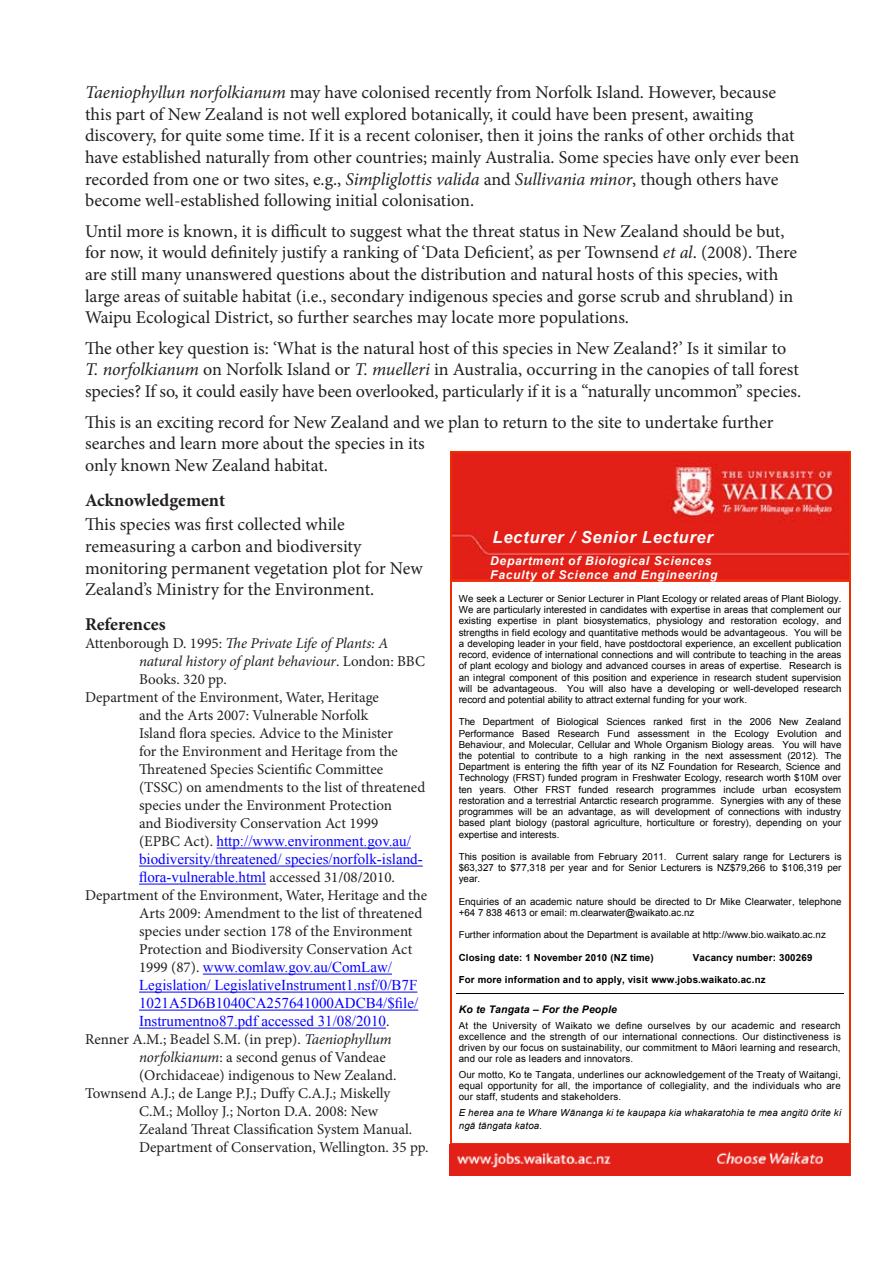
<style>
.page{position:relative;width:893px;height:1263px;background:#fff}
.page>*{position:absolute;margin:0;border:0;box-sizing:border-box;transform-origin:0 0}
.Normal_Newsletter_bo{font:18px/21.6px "Minion Pro";letter-spacing:-.005em;color:#231f20}
.Heading_3{font:700 18px "Minion Pro";color:#231f20}
.t1{font:italic 700 16.5px "Arial";letter-spacing:.04em;color:#fff}
.References{font:15px/18px "Minion Pro";color:#231f20}
.References-2{font:italic 15px/18px "Minion Pro";letter-spacing:-.01em;color:#231f20}
.t2{font:italic 700 12px/13.8px "Arial";letter-spacing:.06em;color:#fff}
.t3{font:italic 700 10.5px "Arial";letter-spacing:.01em;color:#000}
.t4{font:9.75px/11.2px "Arial";color:#000;text-align:justify}
.t5{font:700 9.75px "Arial";letter-spacing:.02em;color:#000}
.t6{font:italic 9.75px/13.5px "Arial";letter-spacing:.02em;color:#000}
.s1{font-style:italic}
.s2{font-style:normal}
.s3{font-family:"Times New Roman";color:#0600ff}
.s4{font-style:inherit}
</style>
<div class="page">
<hr style="left:217px;top:848px;width:194px;height:1px;background:#0600ff">
<hr style="left:139px;top:866px;width:284px;height:1px;background:#0600ff">
<hr style="left:139px;top:884px;width:127px;height:1px;background:#0600ff">
<hr style="left:203px;top:974px;width:189px;height:1px;background:#0600ff">
<hr style="left:139px;top:992px;width:278px;height:1px;background:#0600ff">
<hr style="left:139px;top:1010px;width:279px;height:1px;background:#0600ff">
<hr style="left:139px;top:1028px;width:247px;height:1px;background:#0600ff">
<img style="left:451px;top:452px;width:398px;height:130px">
<hr style="left:451px;top:451px;width:398px;height:1px;background:#ee2d00">
<hr style="left:450px;top:452px;width:1px;height:127px;background:#ee2d00">
<hr style="left:849px;top:452px;width:1px;height:127px;background:#ee2d00">
<hr style="left:457px;top:993px;width:387px;height:1px;background:#000">
<hr style="left:451px;top:579px;width:398px;height:2px;background:#ee2d00">
<hr style="left:450px;top:581px;width:1px;height:562px;background:#ee2d00">
<hr style="left:849px;top:581px;width:1px;height:562px;background:#ee2d00">
<hr style="left:451px;top:1143px;width:398px;height:2px;background:#ee2d00">
<hr style="left:451px;top:1174px;width:398px;height:2px;background:#ee2d00">
<img style="left:450px;top:1144px;width:400px;height:31px">
<p class="Normal_Newsletter_bo" style="left:85px;top:82px;width:716px"><span class="s1">Taeniophyllun norfolkianum</span> may have colonised recently from Norfolk Island. However, because this part of New Zealand is not well explored botanically, it could have been present, awaiting discovery, for quite some time. If it is a recent coloniser, then it joins the ranks of other orchids that have established naturally from other countries; mainly Australia. Some species have only ever been recorded from one or two sites, e.g., <span class="s1">Simpliglottis valida</span> and <span class="s1">Sullivania minor</span>, though others have become well-established following initial colonisation.</p>
<p class="Normal_Newsletter_bo" style="left:85px;top:220px;width:714px">Until more is known, it is difficult to suggest what the threat status in New Zealand should be but, for now, it would definitely justify a ranking of ‘Data Deficient’, as per Townsend <span class="s1">et al</span>. (2008). There are still many unanswered questions about the distribution and natural hosts of this species, with large areas of suitable habitat (i.e., secondary indigenous species and gorse scrub and shrubland) in Waipu Ecological District, so further searches may locate more populations.</p>
<p class="Normal_Newsletter_bo" style="left:85px;top:337px;width:718px">The other key question is: ‘What is the natural host of this species in New Zealand?’ Is it similar to<br><span class="s1">T. norfolkianum</span> on Norfolk Island or <span class="s1">T. muelleri</span> in Australia, occurring in the canopies of tall forest species? If so, it could easily have been overlooked, particularly if it is a “naturally uncommon” species.</p>
<p class="Normal_Newsletter_bo" style="left:85px;top:411px;width:690px">This is an exciting record for New Zealand and we plan to return to the site to undertake further searches and learn more about the species in its<br>only known New Zealand habitat.</p>
<p class="Heading_3" style="left:85px;top:487px;width:142px">Acknowledgement</p>
<p class="Normal_Newsletter_bo" style="left:85px;top:514px;width:339px">This species was first collected while remeasuring a carbon and biodiversity monitoring permanent vegetation plot for New Zealand’s Ministry for the Environment.</p>
<p class="Heading_3" style="left:85px;top:612px;width:82px">References</p>
<p class="References-2" style="left:139px;top:635px;width:288px;text-indent:-54px"><span class="s2">Attenborough D. 1995:</span> The Private Life of Plants: A natural history of plant behaviour<span class="s2">. London: BBC<br>Books. 320 pp.</span></p>
<p class="References" style="left:139px;top:689px;width:288px;text-indent:-54px">Department of the Environment, Water, Heritage<br>and the Arts 2007: Vulnerable Norfolk<br>Island flora species. Advice to the Minister<br>for the Environment and Heritage from the Threatened Species Scientific Committee (TSSC) on amendments to the list of threatened species under the Environment Protection<br>and Biodiversity Conservation Act 1999<br>(EPBC Act). <span class="s3">http://www.environment.gov.au/ biodiversity/threatened/ species/norfolk-island&shy;flora-vulnerable.html</span> accessed 31/08/2010.</p>
<p class="References" style="left:139px;top:887px;width:290px;text-indent:-54px">Department of the Environment, Water, Heritage and the Arts 2009: Amendment to the list of threatened species under section 178 of the Environment Protection and Biodiversity Conservation Act 1999 (87). <span class="s3">www.comlaw.gov.au/ComLaw/ Legislation/ LegislativeInstrument1.nsf/0/B7F 1021A5D6B1040CA257641000ADCB4/$file/ Instrumentno87.pdf accessed 31/08/2010</span>.</p>
<p class="References" style="left:139px;top:1031px;width:259px;text-indent:-54px">Renner A.M.; Beadel S.M. (in prep). <span class="s1">Taeniophyllum norfolkianum</span>: a second genus of Vandeae (Orchidaceae) indigenous to New Zealand.</p>
<p class="References" style="left:139px;top:1085px;width:291px;text-indent:-54px">Townsend A.J.; de Lange P.J.; Duffy C.A.J.; Miskelly<br>C.M.; Molloy J.; Norton D.A. 2008: New Zealand Threat Classification System Manual.<br>Department of Conservation, Wellington. 35 pp.</p>
<p class="t1" style="left:493px;top:527px;width:222px">Lecturer / Senior Lecturer</p>
<p class="t2" style="left:490px;top:554px;width:229px">Department of Biological Sciences<br>Faculty of Science and Engineering</p>
<p class="t4" style="left:459px;top:593px;width:384px">We seek a Lecturer or Senior Lecturer in Plant Ecology or related areas of Plant Biology.<br>We are particularly interested in candidates with expertise in areas that complement our existing expertise in plant biosystematics, physiology and restoration ecology, and strengths in field ecology and quantitative methods would be advantageous. You will be a developing leader in your field, have postdoctoral experience, an excellent publication record, evidence of international connections and will contribute to teaching in the areas of plant ecology and biology and advanced courses in areas of expertise. Research is an integral component of this position and experience in research student supervision will be advantageous. You will also have a developing or well-developed research record and potential ability to attract external funding for your work.</p>
<p class="t4" style="left:459px;top:716px;width:384px">The Department of Biological Sciences ranked first in the 2006 New Zealand Performance Based Research Fund assessment in the Ecology Evolution and Behaviour, and Molecular, Cellular and Whole Organism Biology areas. You will have the potential to contribute to a high ranking in the next assessment (2012). The Department is entering the fifth year of its NZ Foundation for Research, Science and Technology (FRST) funded program in Freshwater Ecology, research worth $10M over ten years. Other FRST funded research programmes include urban ecosystem restoration and a terrestrial Antarctic research programme. Synergies with any of these programmes will be an advantage, as will development of connections with industry based plant biology (pastoral agriculture, horticulture or forestry), depending on your expertise and interests.</p>
<p class="t4" style="left:459px;top:851px;width:384px">This position is available from February 2011. Current salary range for Lecturers is $63,327 to $77,318 per year and for Senior Lecturers is NZ$79,266 to $106,319 per year.</p>
<p class="t4" style="left:459px;top:896px;width:384px">Enquiries of an academic nature should be directed to Dr Mike Clearwater, telephone +64 7 838 4613 or email: m.clearwater@waikato.ac.nz</p>
<p class="t4" style="left:459px;top:929px;width:369px">Further information about the Department is available at http://www.bio.waikato.ac.nz</p>
<p class="t5" style="left:459px;top:951px;width:196px">Closing date: 1 November 2010 (NZ time)</p>
<p class="t5" style="left:693px;top:951px;width:121px">Vacancy number: 300269</p>
<p class="t5" style="left:459px;top:973px;width:308px">For more information and to apply, visit www.jobs.waikato.ac.nz</p>
<p class="t3" style="left:459px;top:1002px;width:160px">Ko te Tangata <span class="s4">–</span> For the People</p>
<p class="t4" style="left:459px;top:1019px;width:384px">At the University of Waikato we define ourselves by our academic and research excellence and the strength of our international connections. Our distinctiveness is <span class="s4">driven by our focus on sustainability, our commitment to Māori learning and research, </span>and our role as leaders and innovators.</p>
<p class="t4" style="left:459px;top:1069px;width:384px">Our motto, Ko te Tangata, underlines our acknowledgement of the Treaty of Waitangi, equal opportunity for all, the importance of collegiality, and the individuals who are our staff, students and stakeholders.</p>
<p class="t6" style="left:459px;top:1106px;width:384px">E herea ana te Whare Wānanga ki te kaupapa kia whakaratohia te mea angitū ōrite ki ngā tāngata katoa.</p>
</div>
